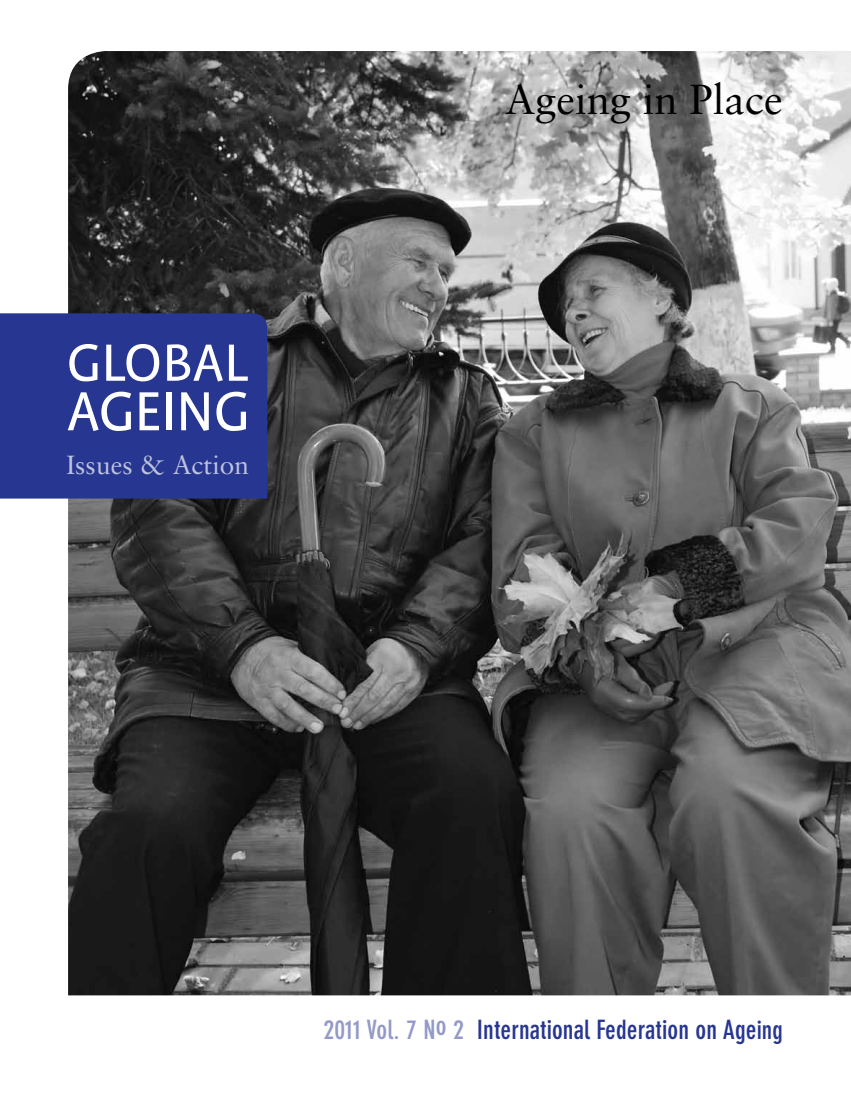
<style>
.page{position:relative;width:851px;height:1106px;background:#fff}
.page>*{position:absolute;margin:0;border:0;box-sizing:border-box;transform-origin:0 0}
.t1{font:63px "Profile";letter-spacing:-.01em;color:#fff}
.t2{font:60px "Profile";color:#fff}
.t3{font:42px "Sabon Roman Os F";color:#000}
.t4{font:700 condensed 26.25px "DIN Neuzeit Grotesk LT";letter-spacing:.005em;color:#273691}
.t5{font:26.25px "Sabon Roman Os F";letter-spacing:.005em;color:#bec3de}
.s1{color:#939ac8}
.s2{font-size:25.5px}
</style>
<div class="page">
<img style="left:68px;top:51px;width:782px;height:944px">
<div style="left:0;top:313px;width:267px;height:185px;background:#273691"></div>
<h2 class="t2" style="left:66px;top:331px;width:183px">GLOBAL</h2>
<h1 class="t1" style="left:66px;top:378px;width:185px">AGEING</h1>
<p class="t5" style="left:66px;top:449px;width:184px">Issues &amp; Action</p>
<h3 class="t3" style="left:505px;top:75px;width:279px">Ageing in Place</h3>
<p class="t4" style="left:323px;top:1014px;width:461px"><span class="s1">2011 Vol. 7 N</span><sup>o</sup> <span class="s1">2</span> International Federation on Age<span class="s2">ing</span></p>
</div>
